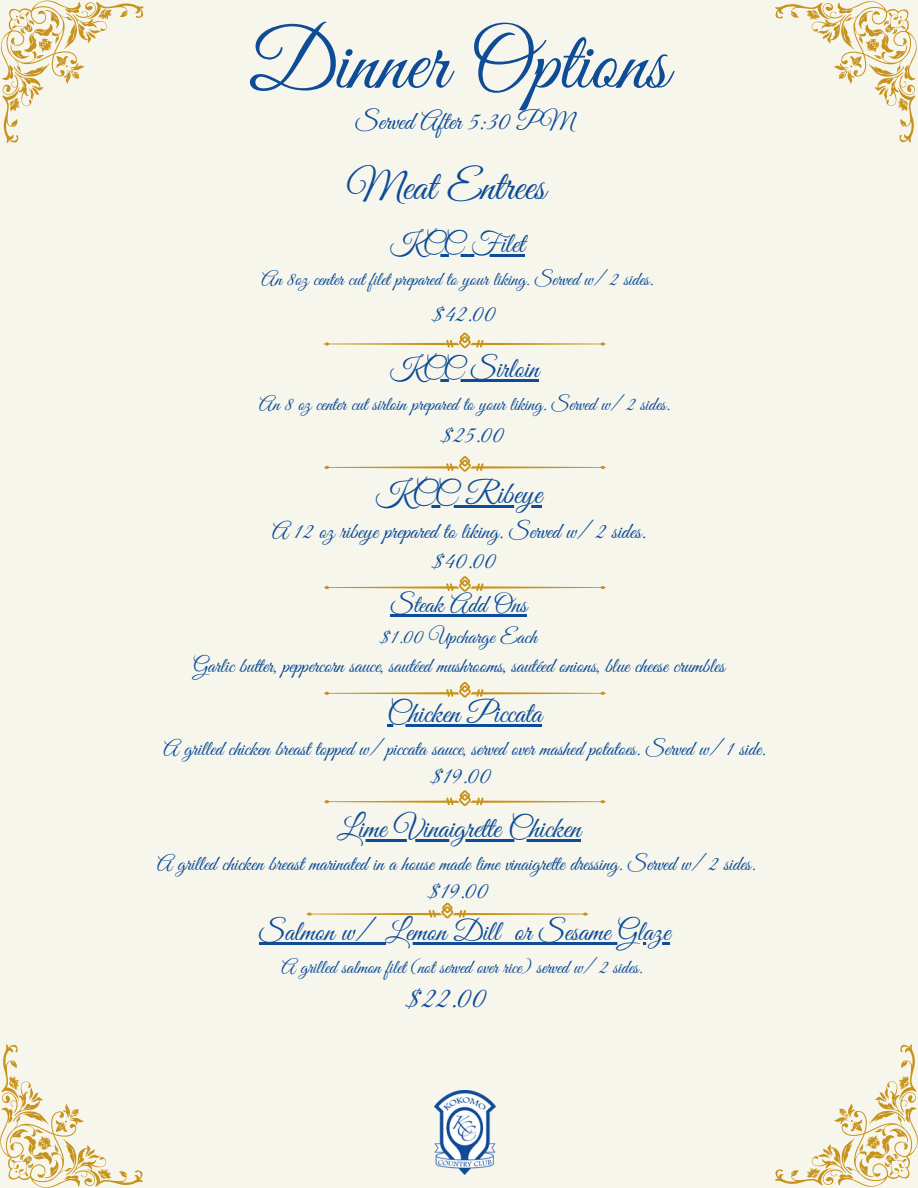
<style>
.page{position:relative;width:918px;height:1188px;background:#f6f6ed}
.page>*{position:absolute;margin:0;border:0;box-sizing:border-box;transform-origin:0 0}
.t1{font:84px "Great Vibes";color:#0e4c97}
.t2{font:42px "Great Vibes";color:#0e4c97}
.t3{font:31.5px "Great Vibes";color:#0e4c97}
.t4{font:30px "Great Vibes";color:#0e4c97}
.t5{font:28.5px "Great Vibes";color:#0e4c97}
.t6{font:25.5px "Great Vibes";color:#0e4c97}
.t7{font:24px "Great Vibes";color:#0e4c97}
.t8{font:22.5px "Great Vibes";color:#0e4c97}
.t9{font:21px "Great Vibes";color:#0e4c97}
.t10{font:19.5px "Great Vibes";color:#0e4c97}
</style>
<div class="page">
<svg style="left:0;top:1044px;width:143px;height:144px"></svg>
<svg style="left:1px;top:0;width:143px;height:143px"></svg>
<svg style="left:775px;top:1044px;width:143px;height:143px"></svg>
<svg style="left:775px;top:1px;width:142px;height:141px"></svg>
<img style="left:434px;top:1091px;width:61px;height:84px">
<hr style="left:390px;top:255px;width:134px;height:2px;background:#0e4c97">
<svg style="left:324px;top:333px;width:282px;height:15px"></svg>
<hr style="left:390px;top:379px;width:149px;height:3px;background:#0e4c97">
<svg style="left:324px;top:456px;width:282px;height:16px"></svg>
<hr style="left:376px;top:505px;width:166px;height:2px;background:#0e4c97">
<svg style="left:324px;top:576px;width:282px;height:16px"></svg>
<hr style="left:391px;top:614px;width:136px;height:2px;background:#0e4c97">
<hr style="left:387px;top:725px;width:155px;height:2px;background:#0e4c97">
<svg style="left:324px;top:682px;width:282px;height:16px"></svg>
<svg style="left:324px;top:790px;width:282px;height:16px"></svg>
<hr style="left:337px;top:840px;width:244px;height:2px;background:#0e4c97">
<hr style="left:259px;top:942px;width:112px;height:3px;background:#0e4c97">
<hr style="left:371px;top:942px;width:15px;height:3px;background:#0e4c97">
<hr style="left:386px;top:942px;width:114px;height:3px;background:#0e4c97">
<hr style="left:500px;top:942px;width:14px;height:3px;background:#0e4c97">
<hr style="left:514px;top:942px;width:156px;height:3px;background:#0e4c97">
<svg style="left:306px;top:903px;width:283px;height:15px"></svg>
<p class="t1" style="left:250px;top:16px;width:420px">Dinner Options</p>
<p class="t6" style="left:356px;top:107px;width:220px">Served After 5:30 PM</p>
<p class="t2" style="left:347px;top:163px;width:201px">Meat Entrees</p>
<p class="t5" style="left:390px;top:228px;width:136px">KCC Filet</p>
<p class="t10" style="left:262px;top:268px;width:393px">An 8oz center cut filet prepared to your liking. Served w/ 2 sides.</p>
<p class="t7" style="left:433px;top:300px;width:64px">$42.00</p>
<p class="t5" style="left:390px;top:353px;width:150px">KCC Sirloin</p>
<p class="t10" style="left:259px;top:393px;width:412px">An 8 oz center cut sirloin prepared to your liking. Served w/ 2 sides.</p>
<p class="t7" style="left:442px;top:421px;width:64px">$25.00</p>
<p class="t3" style="left:376px;top:476px;width:167px">KCC Ribeye</p>
<p class="t8" style="left:272px;top:519px;width:375px">A 12 oz ribeye prepared to liking. Served w/ 2 sides.</p>
<p class="t7" style="left:433px;top:548px;width:65px">$40.00</p>
<p class="t6" style="left:391px;top:590px;width:138px">Steak Add Ons</p>
<p class="t9" style="left:381px;top:625px;width:157px">$1.00 Upcharge Each</p>
<p class="t9" style="left:193px;top:655px;width:533px">Garlic butter, peppercorn sauce, sautéed mushrooms, sautéed onions, blue cheese crumbles</p>
<p class="t4" style="left:387px;top:697px;width:156px">Chicken Piccata</p>
<p class="t9" style="left:164px;top:737px;width:603px">A grilled chicken breast topped w/ piccata sauce, served over mashed potatoes. Served w/ 1 side.</p>
<p class="t7" style="left:432px;top:763px;width:61px">$19.00</p>
<p class="t4" style="left:337px;top:812px;width:245px">Lime Vinaigrette Chicken</p>
<p class="t9" style="left:157px;top:852px;width:600px">A grilled chicken breast marinated in a house made lime vinaigrette dressing. Served w/ 2 sides.</p>
<p class="t7" style="left:429px;top:877px;width:61px">$19.00</p>
<p class="t5" style="left:259px;top:916px;width:413px">Salmon w/ Lemon Dill or Sesame Glaze</p>
<p class="t10" style="left:282px;top:956px;width:363px">A grilled salmon filet (not served over rice) served w/ 2 sides.</p>
<p class="t4" style="left:408px;top:982px;width:81px">$22.00</p>
</div>
